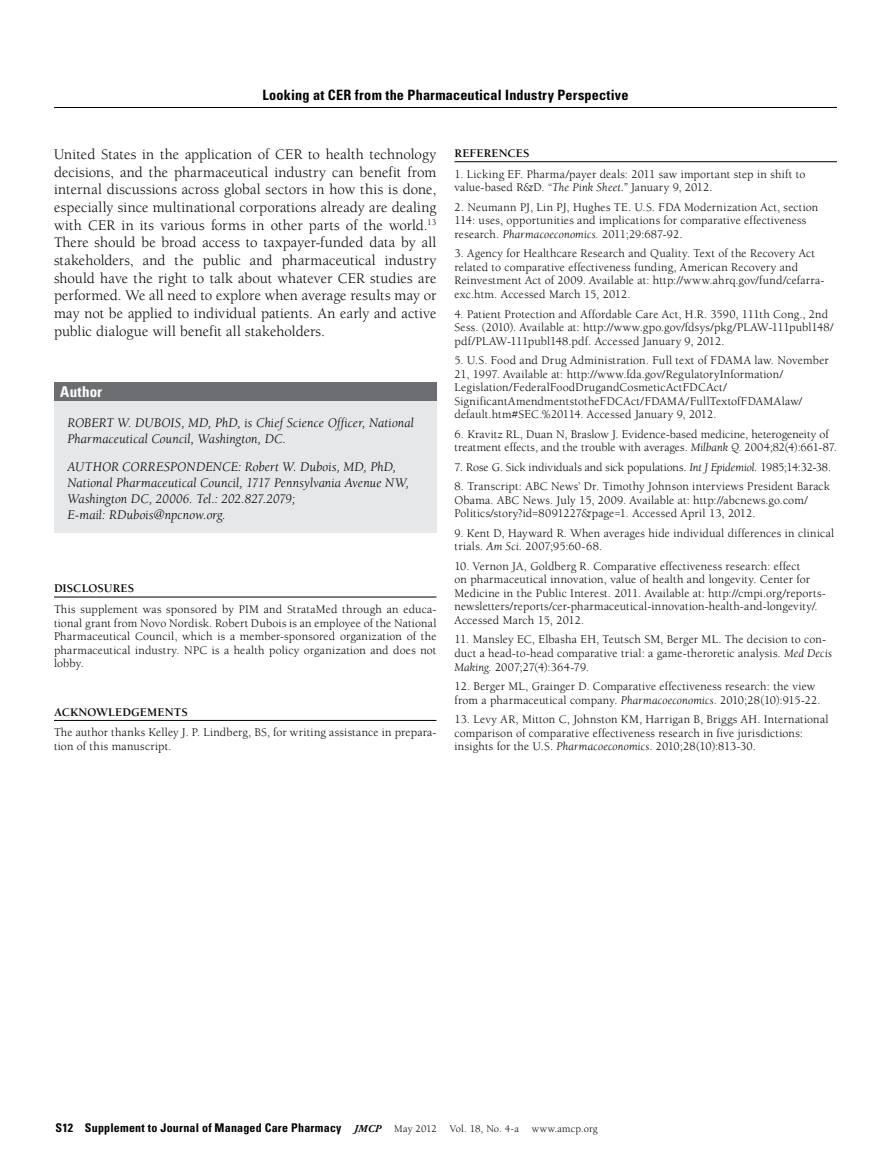
<style>
.page{position:relative;width:891px;height:1175px;background:#fff}
.page>*{position:absolute;margin:0;border:0;box-sizing:border-box;transform-origin:0 0}
.t1{font:15px/17.7px "Berkeley Pro";letter-spacing:.005em;color:#000;text-align:justify}
.t2{font:700 condensed 15px "Univers";letter-spacing:.02em;color:#fff}
.t3{font:700 condensed 14.25px "Univers";letter-spacing:.015em;color:#000}
.t4{font:italic 13.5px/15.8px "Berkeley Pro";letter-spacing:.01em;color:#000}
.t5{font:12px/13.5px "Berkeley Pro";letter-spacing:.015em;color:#000}
.t6{font:700 condensed 12px "Univers";letter-spacing:.015em;color:#000}
.t7{font:12px "Berkeley Pro";letter-spacing:-.005em;color:#000}
.t8{font:700 12px "Berkeley Pro";letter-spacing:.005em;color:#000}
.s1{font-style:italic}
.s2{font-family:"Adobe Garamond Pro";font-style:italic;font-stretch:normal;font-size:10.5px}
.s3{font-family:"Berkeley Pro";font-weight:400;font-stretch:normal;font-size:10.5px}
</style>
<div class="page">
<hr style="left:455px;top:161px;width:382px;height:1px;background:#000">
<hr style="left:54px;top:107px;width:783px;height:1px;background:#000">
<div style="left:54px;top:382px;width:382px;height:150px;background:#e6e7e8"></div>
<div style="left:54px;top:382px;width:382px;height:18px;background:#6d6e71"></div>
<hr style="left:54px;top:596px;width:382px;height:1px;background:#000">
<hr style="left:54px;top:720px;width:382px;height:1px;background:#000">
<p class="t3" style="left:262px;top:86px;width:368px">Looking at CER from the Pharmaceutical Industry Perspective</p>
<p class="t1" style="left:54px;top:146px;width:384px">United States in the application of CER to health technology decisions, and the pharmaceutical industry can benefit from internal discussions across global sectors in how this is done, especially since multinational corporations already are dealing with CER in its various forms in other parts of the world.<sup>13<br></sup>There should be broad access to taxpayer-funded data by all stakeholders, and the public and pharmaceutical industry should have the right to talk about whatever CER studies are performed. We all need to explore when average results may or may not be applied to individual patients. An early and active public dialogue will benefit all stakeholders.</p>
<p class="t2" style="left:60px;top:382px;width:44px">Author</p>
<p class="t4" style="left:68px;top:415px;width:348px">ROBERT W. DUBOIS, MD, PhD, is Chief Science Officer, National<br>Pharmaceutical Council, Washington, DC.</p>
<p class="t4" style="left:68px;top:459px;width:343px">AUTHOR CORRESPONDENCE: Robert W. Dubois, MD, PhD, National Pharmaceutical Council, 1717 Pennsylvania Avenue NW, Washington DC, 20006. Tel.: 202.827.2079;<br>E-mail: RDubois@npcnow.org.</p>
<p class="t8" style="left:54px;top:582px;width:82px">DISCLOSURES</p>
<p class="t5" style="left:54px;top:602px;width:384px;text-align:justify">This supplement was sponsored by PIM and StrataMed through an educa&shy;tional grant from Novo Nordisk. Robert Dubois is an employee of the National Pharmaceutical Council, which is a member-sponsored organization of the pharmaceutical industry. NPC is a health policy organization and does not lobby.</p>
<p class="t8" style="left:54px;top:705px;width:135px">ACKNOWLEDGEMENTS</p>
<p class="t5" style="left:54px;top:726px;width:384px">The author thanks Kelley J. P. Lindberg, BS, for writing assistance in prepara&shy;tion of this manuscript.</p>
<p class="t8" style="left:455px;top:146px;width:77px">REFERENCES</p>
<p class="t5" style="left:455px;top:167px;width:352px">1. Licking EF. Pharma/payer deals: 2011 saw important step in shift to value-based R&amp;D. “<span class="s1">The Pink Sheet.”</span> January 9, 2012.</p>
<p class="t5" style="left:455px;top:200px;width:365px">2. Neumann PJ, Lin PJ, Hughes TE. U.S. FDA Modernization Act, section<br>114: uses, opportunities and implications for comparative effectiveness research. <span class="s1">Pharmacoeconomics</span>. 2011;29:687-92.</p>
<p class="t5" style="left:455px;top:247px;width:371px">3. Agency for Healthcare Research and Quality. Text of the Recovery Act related to comparative effectiveness funding, American Recovery and Reinvestment Act of 2009. Available at: http://www.ahrq.gov/fund/cefarra&shy;exc.htm. Accessed March 15, 2012.</p>
<p class="t5" style="left:455px;top:307px;width:380px">4. Patient Protection and Affordable Care Act, H.R. 3590, 111th Cong., 2nd<br>Sess. (2010). Available at: http://www.gpo.gov/fdsys/pkg/PLAW-111publ148/ pdf/PLAW-111publ148.pdf. Accessed January 9, 2012.</p>
<p class="t5" style="left:455px;top:354px;width:376px">5. U.S. Food and Drug Administration. Full text of FDAMA law. November 21, 1997. Available at: http://www.fda.gov/RegulatoryInformation/ Legislation/FederalFoodDrugandCosmeticActFDCAct/ SignificantAmendmentstotheFDCAct/FDAMA/FullTextofFDAMAlaw/ default.htm#SEC.%20114. Accessed January 9, 2012.</p>
<p class="t5" style="left:455px;top:427px;width:384px">6. Kravitz RL, Duan N, Braslow J. Evidence-based medicine, heterogeneity of treatment effects, and the trouble with averages. <span class="s1">Milbank Q</span>. 2004;82(4):661-87.</p>
<p class="t7" style="left:455px;top:460px;width:378px">7. Rose G. Sick individuals and sick populations. <span class="s1">Int J Epidemiol.</span> 1985;14:32-38.</p>
<p class="t5" style="left:455px;top:480px;width:377px">8. Transcript: ABC News’ Dr. Timothy Johnson interviews President Barack<br>Obama. ABC News. July 15, 2009. Available at: http://abcnews.go.com/<br>Politics/story?id=8091227&amp;page=1. Accessed April 13, 2012.</p>
<p class="t5" style="left:455px;top:526px;width:381px">9. Kent D, Hayward R. When averages hide individual differences in clinical trials. <span class="s1">Am Sci.</span> 2007;95:60-68.</p>
<p class="t5" style="left:455px;top:559px;width:373px">10. Vernon JA, Goldberg R. Comparative effectiveness research: effect<br>on pharmaceutical innovation, value of health and longevity. Center for Medicine in the Public Interest. 2011. Available at: http://cmpi.org/reports&shy;newsletters/reports/cer-pharmaceutical-innovation-health-and-longevity/.<br>Accessed March 15, 2012.</p>
<p class="t5" style="left:455px;top:633px;width:379px">11. Mansley EC, Elbasha EH, Teutsch SM, Berger ML. The decision to con&shy;duct a head-to-head comparative trial: a game-theroretic analysis. <span class="s1">Med Decis<br>Making.</span> 2007;27(4):364-79.</p>
<p class="t5" style="left:455px;top:679px;width:368px">12. Berger ML, Grainger D. Comparative effectiveness research: the view from a pharmaceutical company. <span class="s1">Pharmacoeconomics</span>. 2010;28(10):915-22.</p>
<p class="t5" style="left:455px;top:712px;width:376px">13. Levy AR, Mitton C, Johnston KM, Harrigan B, Briggs AH. International comparison of comparative effectiveness research in five jurisdictions: insights for the U.S. <span class="s1">Pharmacoeconomics</span>. 2010;28(10):813-30.</p>
<p class="t6" style="left:56px;top:1120px;width:544px">S12 Supplement to Journal of Managed Care Pharmacy <span class="s2">JMCP</span> <span class="s3">May 2012 Vol. 18, No. 4-a www.amcp.org</span></p>
</div>
